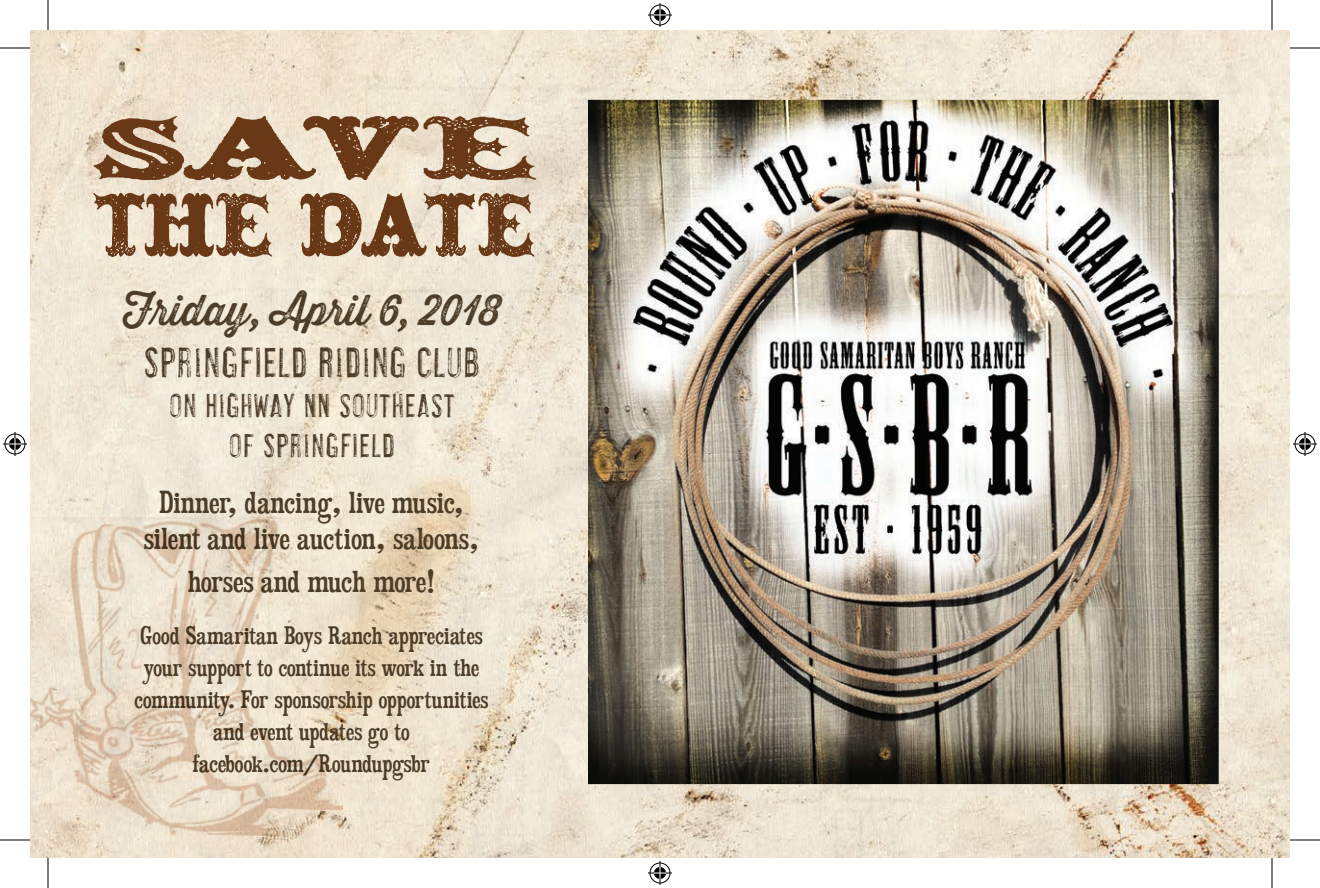
<style>
.page{position:relative;width:1320px;height:888px;background:#fff}
.page>*{position:absolute;margin:0;border:0;box-sizing:border-box;transform-origin:0 0}
.t1{font:42px "Thirsty Rough Reg Two";color:#4c3d28}
.t2{font:38px "Bellamie";letter-spacing:-.01em;color:#4c3d28;scale:.95 1}
.t3{font:34px/36px "Mister Sinatra Slim";letter-spacing:-.015em;color:#4c3d28;text-align:center}
.t4{font:30px/40px "Bellamie";color:#4c3d28;text-align:center;scale:.95 1}
.t5{font:27px/32px "Mister Sinatra Slim";letter-spacing:-.005em;color:#4c3d28;text-align:center}
</style>
<div class="page">
<img style="left:30px;top:30px;width:1260px;height:828px">
<img style="left:588px;top:100px;width:631px;height:684px">
<svg style="left:93px;top:193px;width:441px;height:64px;background:#ad9178"></svg>
<svg style="left:93px;top:116px;width:443px;height:64px;background:#ac8e75"></svg>
<img style="left:30px;top:517px;width:313px;height:319px">
<hr style="left:0;top:48px;width:30px;height:1px;background:#000">
<hr style="left:1290px;top:48px;width:30px;height:1px;background:#000">
<hr style="left:0;top:840px;width:30px;height:1px;background:#000">
<hr style="left:1290px;top:840px;width:30px;height:1px;background:#000">
<hr style="left:48px;top:0;width:1px;height:30px;background:#000">
<hr style="left:48px;top:858px;width:1px;height:30px;background:#000">
<hr style="left:1272px;top:0;width:1px;height:30px;background:#000">
<hr style="left:1272px;top:858px;width:1px;height:30px;background:#000">
<svg style="left:648px;top:3px;width:24px;height:24px"></svg>
<svg style="left:648px;top:861px;width:24px;height:24px"></svg>
<svg style="left:3px;top:432px;width:24px;height:24px"></svg>
<svg style="left:1293px;top:432px;width:24px;height:24px"></svg>
<h1 class="t1" style="left:123px;top:279px;width:380px">Friday, April 6, 2018</h1>
<h2 class="t2" style="left:143px;top:338px;width:357px">SPRINGFIELD RIDING CLUB</h2>
<p class="t4" style="left:169px;top:385px;width:303px">ON HIGHWAY NN SOUTHEAST<br>OF SPRINGFIELD</p>
<p class="t3" style="left:144px;top:486px;width:337px">Dinner, dancing, live music, silent and live auction, saloons,</p>
<p class="t3" style="left:188px;top:565px;width:249px">horses and much more!</p>
<p class="t5" style="left:135px;top:621px;width:355px">Good Samaritan Boys Ranch appreciates your support to continue its work in the community. For sponsorship opportunities and event updates go to facebook.com/Roundupgsbr</p>
</div>
